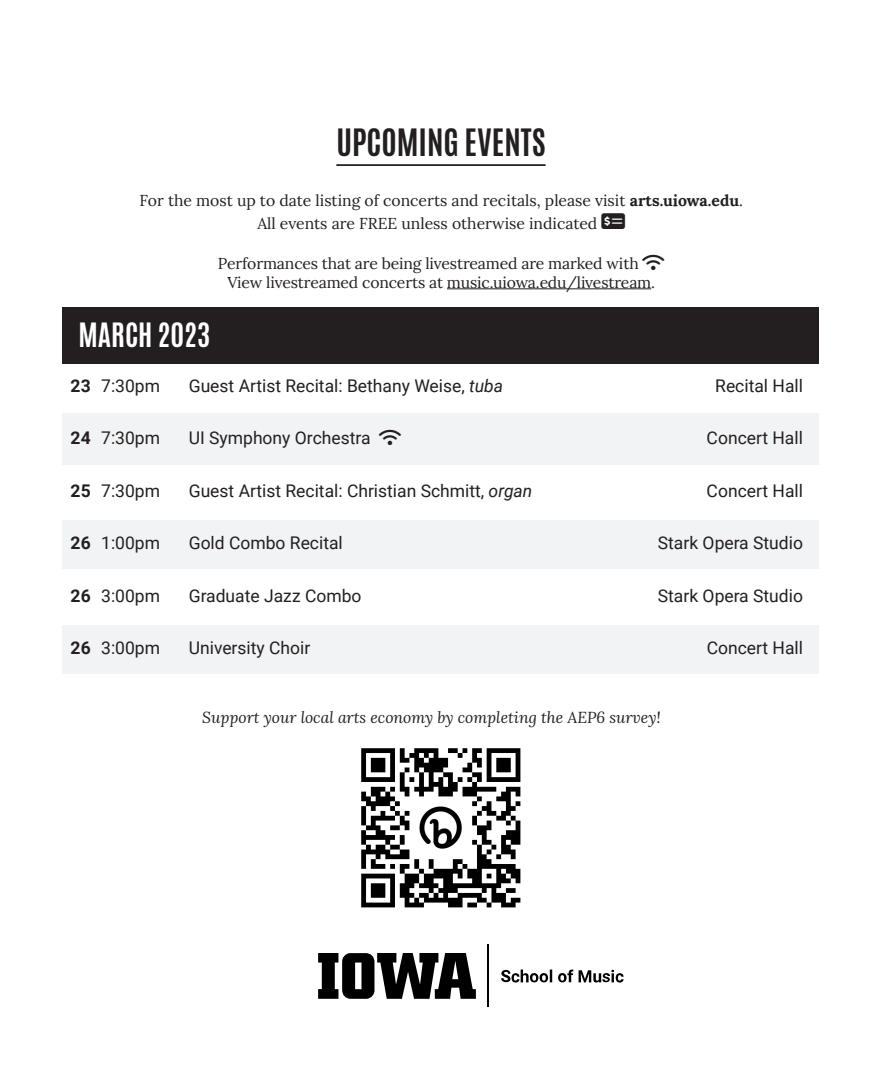
<style>
.page{position:relative;width:882px;height:1071px;background:#fff}
.page>*{position:absolute;margin:0;border:0;box-sizing:border-box;transform-origin:0 0}
.t1{font:700 31.5px "Antonio";color:#231f20}
.Table_Black_Header{font:700 28px "Antonio";color:#fff}
.Table_White_Stripe{font:17.5px "Roboto";color:#231f20}
.Table_Grey_Stripe{font:17.5px "Roboto";color:#231f20}
.t2{font:15.75px/18.9px "Lora";letter-spacing:-.01em;color:#231f20}
.t3{font:italic 15.75px "Lora";color:#231f20}
.s1{font-weight:700}
.s2{font-style:italic}
</style>
<div class="page">
<svg style="left:318px;top:953px;width:158px;height:46px"></svg>
<svg style="left:501px;top:970px;width:123px;height:13px"></svg>
<hr style="left:487px;top:945px;width:2px;height:62px;background:#000">
<hr style="left:447px;top:288px;width:204px;height:1px;background:#231f20">
<hr style="left:336px;top:164px;width:210px;height:2px;background:#231f20">
<div style="left:63px;top:307px;width:756px;height:56px;background:#231f20"></div>
<div style="left:63px;top:413px;width:756px;height:51px;background:#f2f3f4"></div>
<div style="left:63px;top:520px;width:756px;height:49px;background:#f2f3f4"></div>
<div style="left:63px;top:625px;width:756px;height:49px;background:#f2f3f4"></div>
<img style="left:361px;top:748px;width:160px;height:160px">
<p class="t1" style="left:336px;top:119px;width:211px">UPCOMING EVENTS</p>
<p class="t2" style="left:139px;top:190px;width:605px">For the most up to date listing of concerts and recitals, please visit <span class="s1">arts.uiowa.edu</span>.</p>
<p class="t2" style="left:257px;top:213px;width:342px">All events are FREE unless otherwise indicated</p>
<p class="t2" style="left:227px;top:253px;width:429px;text-indent:-9px">Performances that are being livestreamed are marked with<br>View livestreamed concerts at music.uiowa.edu/livestream.</p>
<p class="Table_Black_Header" style="left:78px;top:314px;width:133px">MARCH 2023</p>
<p class="Table_White_Stripe" style="left:71px;top:373px;width:91px"><span class="s1">23</span> 7:30pm</p>
<p class="Table_White_Stripe" style="left:189px;top:373px;width:316px">Guest Artist Recital: Bethany Weise, <span class="s2">tuba</span></p>
<p class="Table_White_Stripe" style="left:715px;top:373px;width:89px">Recital Hall</p>
<p class="Table_Grey_Stripe" style="left:71px;top:426px;width:91px"><span class="s1">24</span> 7:30pm</p>
<p class="Table_Grey_Stripe" style="left:189px;top:426px;width:183px">UI Symphony Orchestra</p>
<p class="Table_Grey_Stripe" style="left:707px;top:426px;width:98px">Concert Hall</p>
<p class="Table_White_Stripe" style="left:71px;top:478px;width:91px"><span class="s1">25</span> 7:30pm</p>
<p class="Table_White_Stripe" style="left:189px;top:478px;width:345px">Guest Artist Recital: Christian Schmitt, <span class="s2">organ</span></p>
<p class="Table_White_Stripe" style="left:707px;top:478px;width:98px">Concert Hall</p>
<p class="Table_Grey_Stripe" style="left:71px;top:531px;width:91px"><span class="s1">26</span> 1:00pm</p>
<p class="Table_Grey_Stripe" style="left:189px;top:531px;width:156px">Gold Combo Recital</p>
<p class="Table_Grey_Stripe" style="left:658px;top:531px;width:147px">Stark Opera Studio</p>
<p class="Table_White_Stripe" style="left:71px;top:583px;width:91px"><span class="s1">26</span> 3:00pm</p>
<p class="Table_White_Stripe" style="left:189px;top:583px;width:174px">Graduate Jazz Combo</p>
<p class="Table_White_Stripe" style="left:658px;top:583px;width:147px">Stark Opera Studio</p>
<p class="Table_Grey_Stripe" style="left:71px;top:636px;width:91px"><span class="s1">26</span> 3:00pm</p>
<p class="Table_Grey_Stripe" style="left:189px;top:636px;width:123px">University Choir</p>
<p class="Table_Grey_Stripe" style="left:707px;top:636px;width:98px">Concert Hall</p>
<p class="t3" style="left:202px;top:707px;width:460px">Support your local arts economy by completing the AEP6 survey!</p>
</div>
